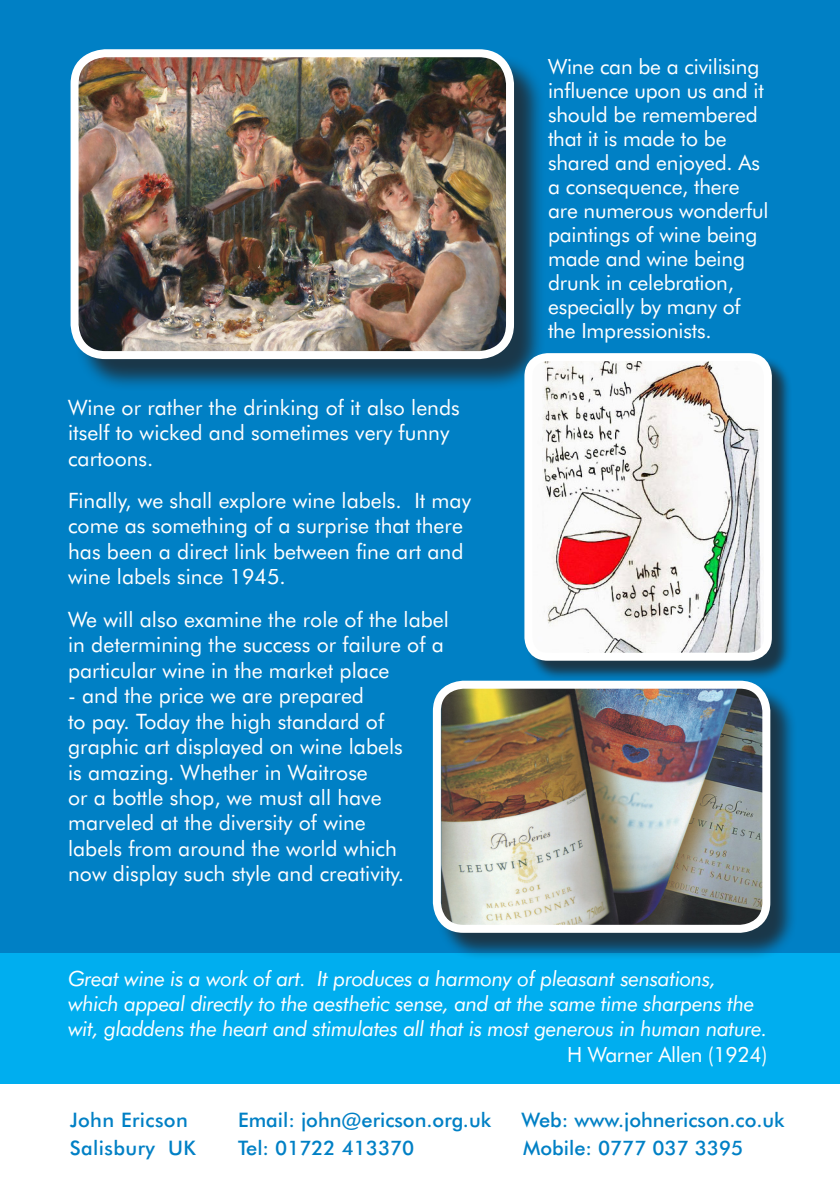
<style>
.page{position:relative;width:840px;height:1191px;background:#fff}
.page>*{position:absolute;margin:0;border:0;box-sizing:border-box;transform-origin:0 0}
.t1{font:21.2px/25.4px "Futura BT";color:#fff}
.t2{font:21px/24px "Futura BT";letter-spacing:-.01em;color:#fff}
.t3{font:italic 21px "Futura BT";letter-spacing:-.02em;color:#fff}
.t4{font:500 20px "Futura BT";color:#0080c5}
.t5{font:500 20px "Futura BT";letter-spacing:.02em;color:#0080c5}
</style>
<div class="page">
<div style="left:0;top:0;width:839px;height:1191px;background:#0080c5"></div>
<div style="left:0;top:1083px;width:839px;height:108px;background:#fff"></div>
<div style="left:0;top:952px;width:839px;height:131px;background:#00aeef"></div>
<div style="left:436px;top:684px;width:361px;height:276px;background:#231f20;opacity:.75"></div>
<img style="left:441px;top:684px;width:321px;height:244px">
<div style="left:432px;top:680px;width:337px;height:252px;border:8px solid #fff;border-radius:27px"></div>
<div style="left:75px;top:53px;width:470px;height:338px;background:#231f20;opacity:.75"></div>
<img style="left:75px;top:53px;width:434px;height:302px">
<div style="left:70px;top:49px;width:443px;height:310px;border:8px solid #fff;border-radius:31px"></div>
<div style="left:527px;top:356px;width:264px;height:324px;background:#231f20;opacity:.75"></div>
<img style="left:528px;top:357px;width:239px;height:299px">
<div style="left:524px;top:353px;width:247px;height:307px;border:8px solid #fff;border-radius:19px"></div>
<p class="t1" style="left:68px;top:394px;width:393px">Wine or rather the drinking of it also lends itself to wicked and sometimes very funny cartoons.</p>
<p class="t1" style="left:68px;top:487px;width:404px">Finally, we shall explore wine labels. It may come as something of a surprise that there has been a direct link between fine art and wine labels since 1945.</p>
<p class="t1" style="left:68px;top:606px;width:382px">We will also examine the role of the label in determining the success or failure of a particular wine in the market place</p>
<p class="t1" style="left:68px;top:682px;width:337px">- and the price we are prepared<br>to pay. Today the high standard of graphic art displayed on wine labels is amazing. Whether in Waitrose<br>or a bottle shop, we must all have marveled at the diversity of wine labels from around the world which now display such style and creativity.</p>
<p class="t2" style="left:547px;top:55px;width:222px">Wine can be a civilising influence upon us and it should be remembered that it is made to be shared and enjoyed. As a consequence, there are numerous wonderful paintings of wine being made and wine being drunk in celebration, especially by many of the Impressionists.</p>
<p class="t3" style="left:68px;top:965px;width:649px">Great wine is a work of art. It produces a harmony of pleasant sensations,</p>
<p class="t3" style="left:68px;top:991px;width:687px">which appeal directly to the aesthetic sense, and at the same time sharpens the</p>
<p class="t3" style="left:68px;top:1016px;width:700px">wit, gladdens the heart and stimulates all that is most generous in human nature.</p>
<p class="t2" style="left:567px;top:1042px;width:201px">H Warner Allen (1924)</p>
<p class="t5" style="left:70px;top:1107px;width:119px">John Ericson</p>
<p class="t5" style="left:70px;top:1135px;width:127px">Salisbury UK</p>
<p class="t4" style="left:238px;top:1107px;width:254px">Email: john@ericson.org.uk</p>
<p class="t4" style="left:521px;top:1107px;width:264px">Web: www.johnericson.co.uk</p>
<p class="t4" style="left:238px;top:1135px;width:178px">Tel: 01722 413370</p>
<p class="t4" style="left:523px;top:1135px;width:221px">Mobile: 0777 037 3395</p>
</div>
